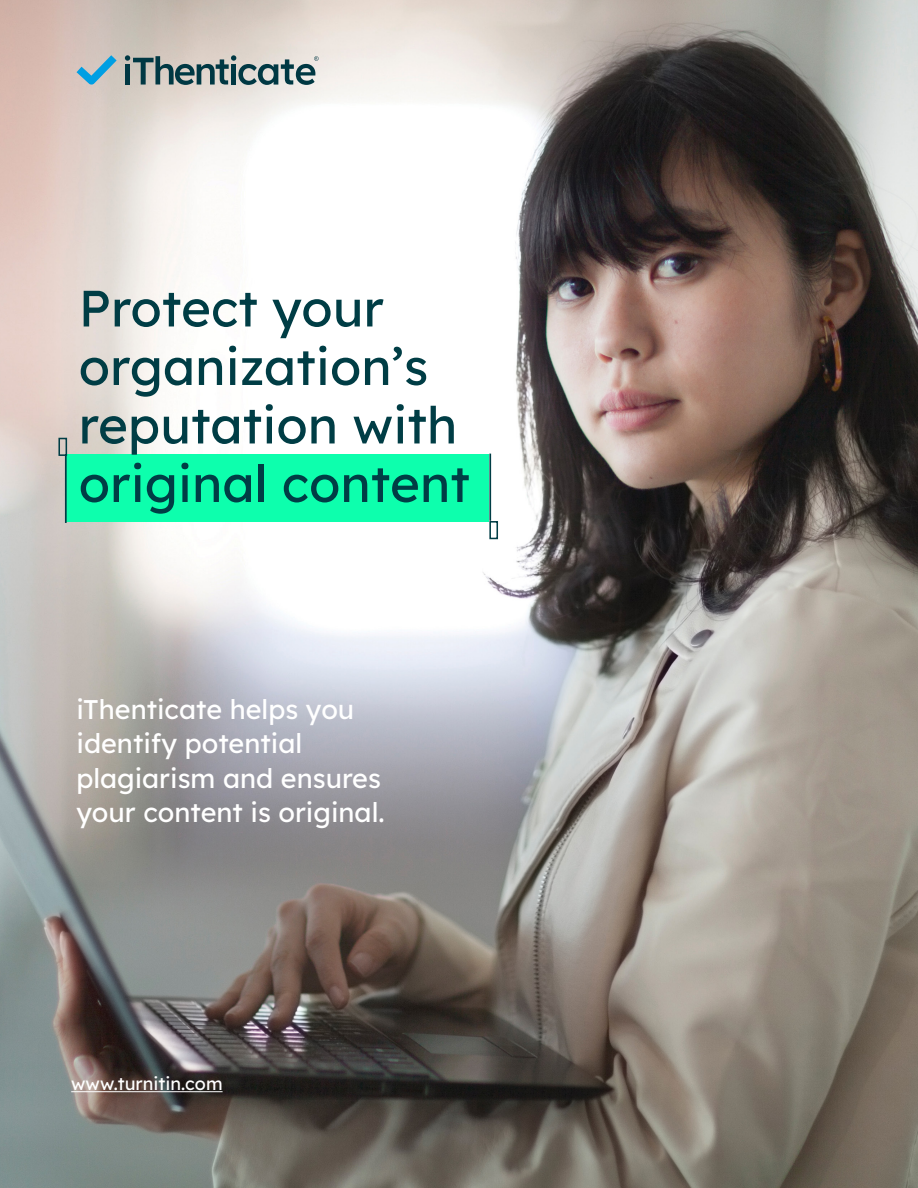
<style>
.page{position:relative;width:918px;height:1188px;background:#fff}
.page>*{position:absolute;margin:0;border:0;box-sizing:border-box;transform-origin:0 0}
.t1{font:51px/58.5px "Lexend Deca";color:#003d45}
.t2{font:27px/34.5px "Lexend Deca";color:#fff}
.t3{font:18px "Lexend Deca";color:#fff}
</style>
<div class="page">
<img style="left:0;top:0;width:918px;height:1188px">
<hr style="left:71px;top:1091px;width:152px;height:1px;background:#fff">
<div style="left:66px;top:455px;width:423px;height:67px;background:#0dffad"></div>
<hr style="left:65px;top:456px;width:2px;height:67px;background:#003d45">
<div style="left:58px;top:438px;width:9px;height:18px;border:2px solid #003d45"></div>
<hr style="left:489px;top:454px;width:2px;height:67px;background:#003d45">
<div style="left:489px;top:521px;width:9px;height:18px;border:2px solid #003d45"></div>
<svg style="left:125px;top:55px;width:194px;height:30px;background:#8b9b9a"></svg>
<svg style="left:77px;top:55px;width:40px;height:30px"></svg>
<h1 class="t1" style="left:79px;top:276px;width:393px">Protect your organization’s reputation with original content</h1>
<p class="t2" style="left:77px;top:690px;width:310px">iThenticate helps you identify potential plagiarism and ensures your content is original.</p>
<p class="t3" style="left:71px;top:1070px;width:153px">www.turnitin.com</p>
</div>
